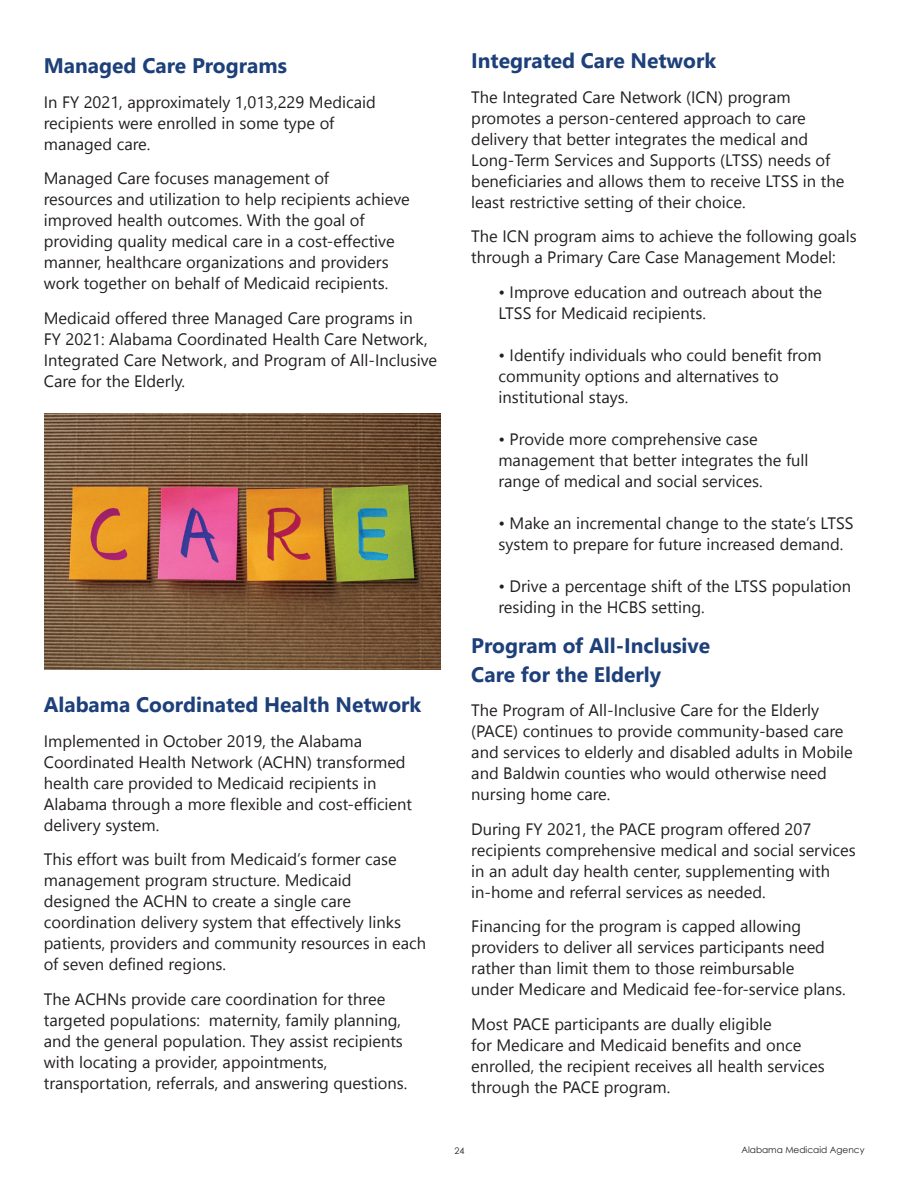
<style>
.page{position:relative;width:918px;height:1188px;background:#fff}
.page>*{position:absolute;margin:0;border:0;box-sizing:border-box;transform-origin:0 0}
.t1{font:700 21px/28.5px "Nirmala UI";color:#1d407a}
.t2{font:16.5px/21px "Nirmala UI";color:#231f20}
.t3{font:9px "Century Gothic";color:#231f20}
</style>
<div class="page">
<img style="left:45px;top:413px;width:395px;height:256px">
<p class="t1" style="left:44px;top:51px;width:245px">Managed Care Programs</p>
<p class="t2" style="left:44px;top:91px;width:333px">In FY 2021, approximately 1,013,229 Medicaid recipients were enrolled in some type of managed care.</p>
<p class="t2" style="left:44px;top:167px;width:368px">Managed Care focuses management of<br>resources and utilization to help recipients achieve improved health outcomes. With the goal of providing quality medical care in a cost-effective manner, healthcare organizations and providers work together on behalf of Medicaid recipients.</p>
<p class="t2" style="left:44px;top:307px;width:395px">Medicaid offered three Managed Care programs in<br>FY 2021: Alabama Coordinated Health Care Network, Integrated Care Network, and Program of All-Inclusive Care for the Elderly.</p>
<p class="t1" style="left:44px;top:690px;width:379px">Alabama Coordinated Health Network</p>
<p class="t2" style="left:44px;top:730px;width:370px">Implemented in October 2019, the Alabama Coordinated Health Network (ACHN) transformed health care provided to Medicaid recipients in Alabama through a more flexible and cost-efficient delivery system.</p>
<p class="t2" style="left:44px;top:848px;width:384px">This effort was built from Medicaid’s former case management program structure. Medicaid<br>designed the ACHN to create a single care coordination delivery system that effectively links patients, providers and community resources in each of seven defined regions.</p>
<p class="t2" style="left:44px;top:988px;width:365px">The ACHNs provide care coordination for three targeted populations: maternity, family planning, and the general population. They assist recipients with locating a provider, appointments, transportation, referrals, and answering questions.</p>
<p class="t1" style="left:471px;top:46px;width:246px">Integrated Care Network</p>
<p class="t2" style="left:471px;top:85px;width:375px">The Integrated Care Network (ICN) program promotes a person-centered approach to care delivery that better integrates the medical and Long-Term Services and Supports (LTSS) needs of beneficiaries and allows them to receive LTSS in the least restrictive setting of their choice.</p>
<p class="t2" style="left:471px;top:225px;width:387px">The ICN program aims to achieve the following goals through a Primary Care Case Management Model:</p>
<p class="t2" style="left:498px;top:281px;width:325px">• Improve education and outreach about the<br>LTSS for Medicaid recipients.</p>
<p class="t2" style="left:498px;top:344px;width:325px">• Identify individuals who could benefit from community options and alternatives to institutional stays.</p>
<p class="t2" style="left:498px;top:428px;width:312px">• Provide more comprehensive case management that better integrates the full range of medical and social services.</p>
<p class="t2" style="left:498px;top:512px;width:357px">• Make an incremental change to the state’s LTSS system to prepare for future increased demand.</p>
<p class="t2" style="left:498px;top:575px;width:354px">• Drive a percentage shift of the LTSS population residing in the HCBS setting.</p>
<p class="t1" style="left:471px;top:631px;width:240px">Program of All-Inclusive<br>Care for the Elderly</p>
<p class="t2" style="left:471px;top:699px;width:383px">The Program of All-Inclusive Care for the Elderly (PACE) continues to provide community-based care and services to elderly and disabled adults in Mobile and Baldwin counties who would otherwise need nursing home care.</p>
<p class="t2" style="left:471px;top:817px;width:386px">During FY 2021, the PACE program offered 207 recipients comprehensive medical and social services in an adult day health center, supplementing with in-home and referral services as needed.</p>
<p class="t2" style="left:471px;top:915px;width:376px">Financing for the program is capped allowing providers to deliver all services participants need rather than limit them to those reimbursable<br>under Medicare and Medicaid fee-for-service plans.</p>
<p class="t2" style="left:471px;top:1013px;width:355px">Most PACE participants are dually eligible<br>for Medicare and Medicaid benefits and once enrolled, the recipient receives all health services through the PACE program.</p>
<p class="t3" style="left:455px;top:1144px;width:11px">24</p>
<p class="t3" style="left:741px;top:1144px;width:125px">Alabama Medicaid Agency</p>
</div>
